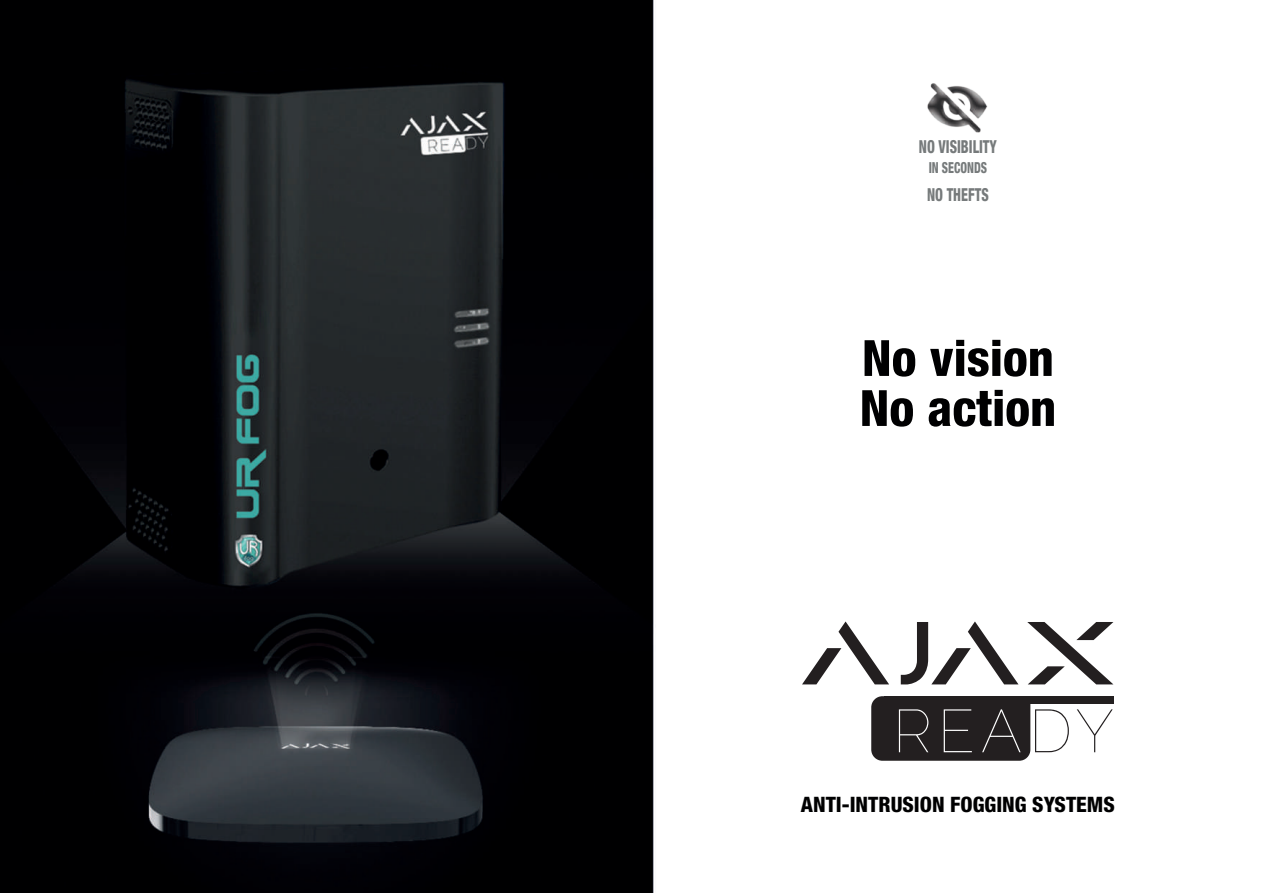
<style>
.page{position:relative;width:1263px;height:893px;background:#fff}
.page>*{position:absolute;margin:0;border:0;box-sizing:border-box;transform-origin:0 0}
.t1{font:800 condensed 49.95px/49.9px "Helvetica Neue";color:#000001}
.t2{font:800 condensed 21.3px "Helvetica Neue";color:#000001}
.t3{font:800 condensed 17.85px "Helvetica Neue";color:#767a7b;scale:.77 1}
.t4{font:800 condensed 15.15px "Helvetica Neue";color:#767a7b;scale:.77 1}
</style>
<div class="page">
<img style="left:0;top:0;width:1114px;height:893px">
<div style="left:885px;top:696px;width:229px;height:8px;background:#231f20"></div>
<svg style="left:871px;top:696px;width:198px;height:65px"></svg>
<svg style="left:1077px;top:709px;width:36px;height:43px"></svg>
<svg style="left:802px;top:621px;width:311px;height:63px"></svg>
<img style="left:924px;top:79px;width:68px;height:59px">
<p class="t3" style="left:919px;top:136px;width:103px">NO VISIBILITY</p>
<p class="t4" style="left:929px;top:158px;width:77px">IN SECONDS</p>
<p class="t3" style="left:927px;top:183px;width:82px">NO THEFTS</p>
<h1 class="t1" style="left:860px;top:332px;width:198px">No vision<br>No action</h1>
<p class="t2" style="left:801px;top:791px;width:316px">ANTI-INTRUSION FOGGING SYSTEMS</p>
</div>
